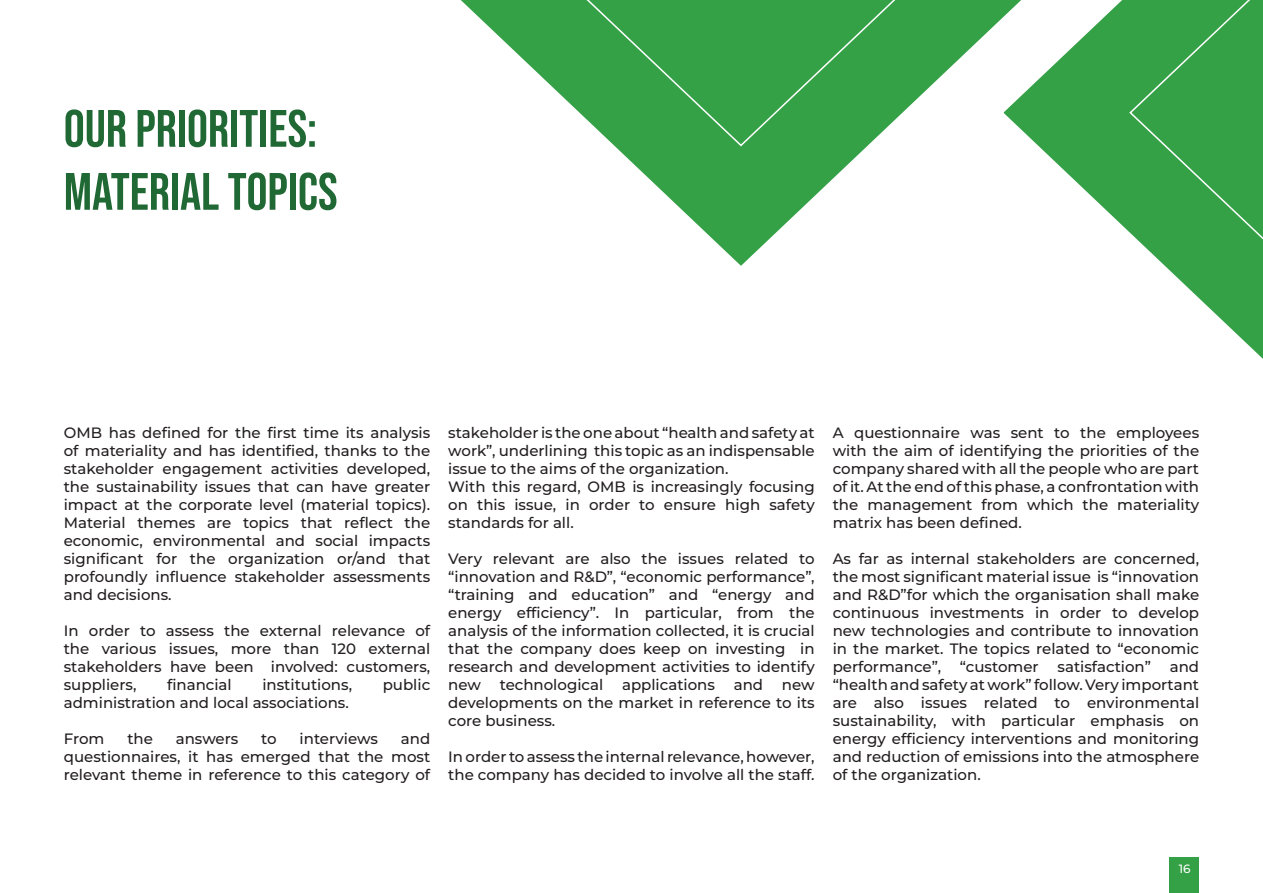
<style>
.page{position:relative;width:1263px;height:893px;background:#fff}
.page>*{position:absolute;margin:0;border:0;box-sizing:border-box;transform-origin:0 0}
.t1{font:52.5px/63px "Bebas Neue";color:#206834}
.t2{font:500 15px/18px "Montserrat";color:#231f20;text-align:justify}
.t3{font:500 12px "Montserrat";color:#fff}
</style>
<div class="page">
<svg style="left:1170px;top:857px;width:29px;height:36px"></svg>
<svg style="left:1044px;top:0;width:219px;height:359px"></svg>
<svg style="left:461px;top:0;width:583px;height:266px"></svg>
<div style="left:1128px;top:0;width:135px;height:278px;background:#35a147"></div>
<div style="left:566px;top:0;width:350px;height:147px;background:#35a147"></div>
<h1 class="t1" style="left:64px;top:97px;width:275px">OUR PRIORITIES:<br>MATERIAL TOPICS</h1>
<p class="t2" style="left:64px;top:423px;width:368px">OMB has defined for the first time its analysis of materiality and has identified, thanks to the stakeholder engagement activities developed, the sustainability issues that can have greater impact at the corporate level (material topics).<br>Material themes are topics that reflect the economic, environmental and social impacts significant for the organization or/and that profoundly influence stakeholder assessments and decisions.</p>
<p class="t2" style="left:64px;top:621px;width:368px">In order to assess the external relevance of the various issues, more than 120 external stakeholders have been involved: customers, suppliers,</p>
<p class="t2" style="left:167px;top:675px;width:66px">financial</p>
<p class="t2" style="left:262px;top:675px;width:91px">institutions,</p>
<p class="t2" style="left:383px;top:675px;width:49px">public</p>
<p class="t2" style="left:64px;top:693px;width:287px">administration and local associations.</p>
<p class="t2" style="left:64px;top:729px;width:42px">From</p>
<p class="t2" style="left:127px;top:729px;width:27px">the</p>
<p class="t2" style="left:176px;top:729px;width:64px">answers</p>
<p class="t2" style="left:261px;top:729px;width:17px">to</p>
<p class="t2" style="left:300px;top:729px;width:80px">interviews</p>
<p class="t2" style="left:64px;top:729px;width:368px;text-indent:337px">and questionnaires, it has emerged that the most relevant theme in reference to this category of</p>
<p class="t2" style="left:448px;top:423px;width:368px;text-align:left">stakeholder is the one about “health and safety at work”, underlining this topic as an indispensable issue to the aims of the organization.<br>With this regard, OMB is increasingly focusing on this issue, in order to ensure high safety standards for all.</p>
<p class="t2" style="left:448px;top:549px;width:368px">Very relevant are also the issues related to “innovation and R&amp;D”, “economic performance”, “training and education” and “energy and energy efficiency”. In particular, from the analysis of the information collected, it is crucial that the company does keep on investing in research and development activities to identify new</p>
<p class="t2" style="left:500px;top:675px;width:105px">technological</p>
<p class="t2" style="left:622px;top:675px;width:94px">applications</p>
<p class="t2" style="left:734px;top:675px;width:31px">and</p>
<p class="t2" style="left:448px;top:675px;width:368px;text-indent:334px">new developments on the market in reference to its core business.</p>
<p class="t2" style="left:448px;top:747px;width:368px">In order to assess the internal relevance, however, the company has decided to involve all the staff.</p>
<p class="t2" style="left:833px;top:423px;width:368px">A questionnaire was sent to the employees with the aim of identifying the priorities of the company shared with all the people who are part of it. At the end of this phase, a confrontation with the management from which the materiality matrix has been defined.</p>
<p class="t2" style="left:833px;top:549px;width:368px">As far as internal stakeholders are concerned, the most significant material issue is “innovation and R&amp;D”for which the organisation shall make continuous investments in order to develop new technologies and contribute to innovation in the market. The topics related to “economic performance”,</p>
<p class="t2" style="left:960px;top:657px;width:80px">“customer</p>
<p class="t2" style="left:1057px;top:657px;width:95px">satisfaction”</p>
<p class="t2" style="left:833px;top:657px;width:368px;text-indent:337px">and “health and safety at work” follow. Very important are also issues related to environmental sustainability, with particular emphasis on energy efficiency interventions and monitoring and reduction of emissions into the atmosphere of the organization.</p>
<p class="t3" style="left:1179px;top:860px;width:13px">16</p>
</div>
